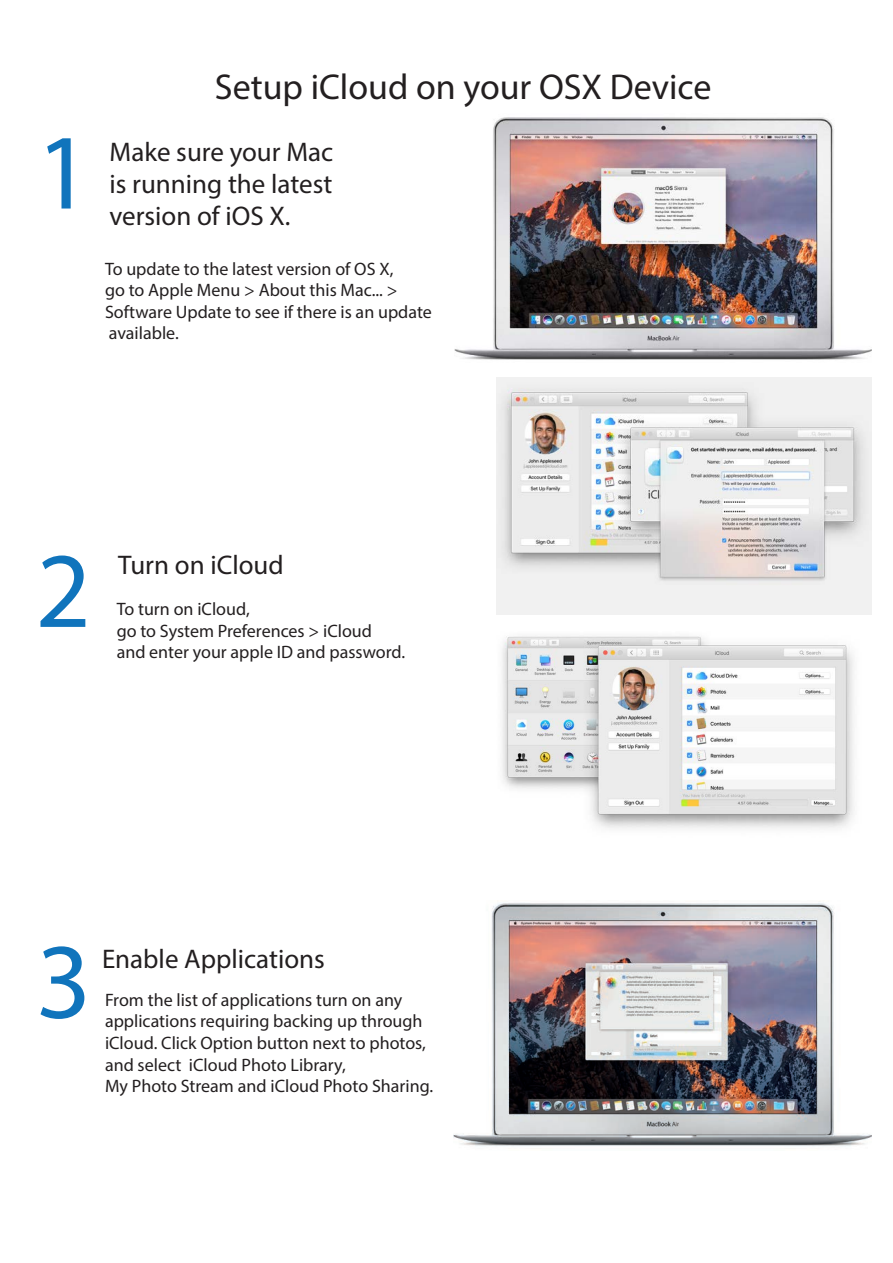
<style>
.page{position:relative;width:893px;height:1263px;background:#fff}
.page>*{position:absolute;margin:0;border:0;box-sizing:border-box;transform-origin:0 0}
.t1{font:108px "Myriad Pro";color:#1074bc}
.t2{font:36px "Myriad Pro";color:#231f20}
.t3{font:27px/32.4px "Myriad Pro";color:#231f20;text-align:justify}
.t4{font:18px/21.6px "Myriad Pro";color:#231f20}
</style>
<div class="page">
<img style="left:454px;top:901px;width:418px;height:246px">
<img style="left:454px;top:117px;width:418px;height:243px">
<img style="left:497px;top:377px;width:375px;height:238px">
<img style="left:502px;top:636px;width:352px;height:193px">
<h2 class="t2" style="left:215px;top:65px;width:498px">Setup iCloud on your OSX Device</h2>
<h1 class="t1" style="left:36px;top:106px;width:57px">1</h1>
<h3 class="t3" style="left:110px;top:135px;width:225px">Make sure your Mac is running the latest version of iOS X.</h3>
<p class="t4" style="left:105px;top:257px;width:328px">To update to the latest version of OS X,<br>go to Apple Menu &gt; About this Mac... &gt;<br>Software Update to see if there is an update available.</p>
<h1 class="t1" style="left:36px;top:524px;width:57px">2</h1>
<h3 class="t3" style="left:118px;top:549px;width:167px">Turn on iCloud</h3>
<p class="t4" style="left:117px;top:598px;width:290px">To turn on iCloud,<br>go to System Preferences &gt; iCloud and enter your apple ID and password.</p>
<h1 class="t1" style="left:36px;top:915px;width:57px">3</h1>
<h3 class="t3" style="left:102px;top:942px;width:224px">Enable Applications</h3>
<p class="t4" style="left:105px;top:989px;width:330px">From the list of applications turn on any applications requiring backing up through iCloud. Click Option button next to photos, and select iCloud Photo Library,<br>My Photo Stream and iCloud Photo Sharing.</p>
</div>
